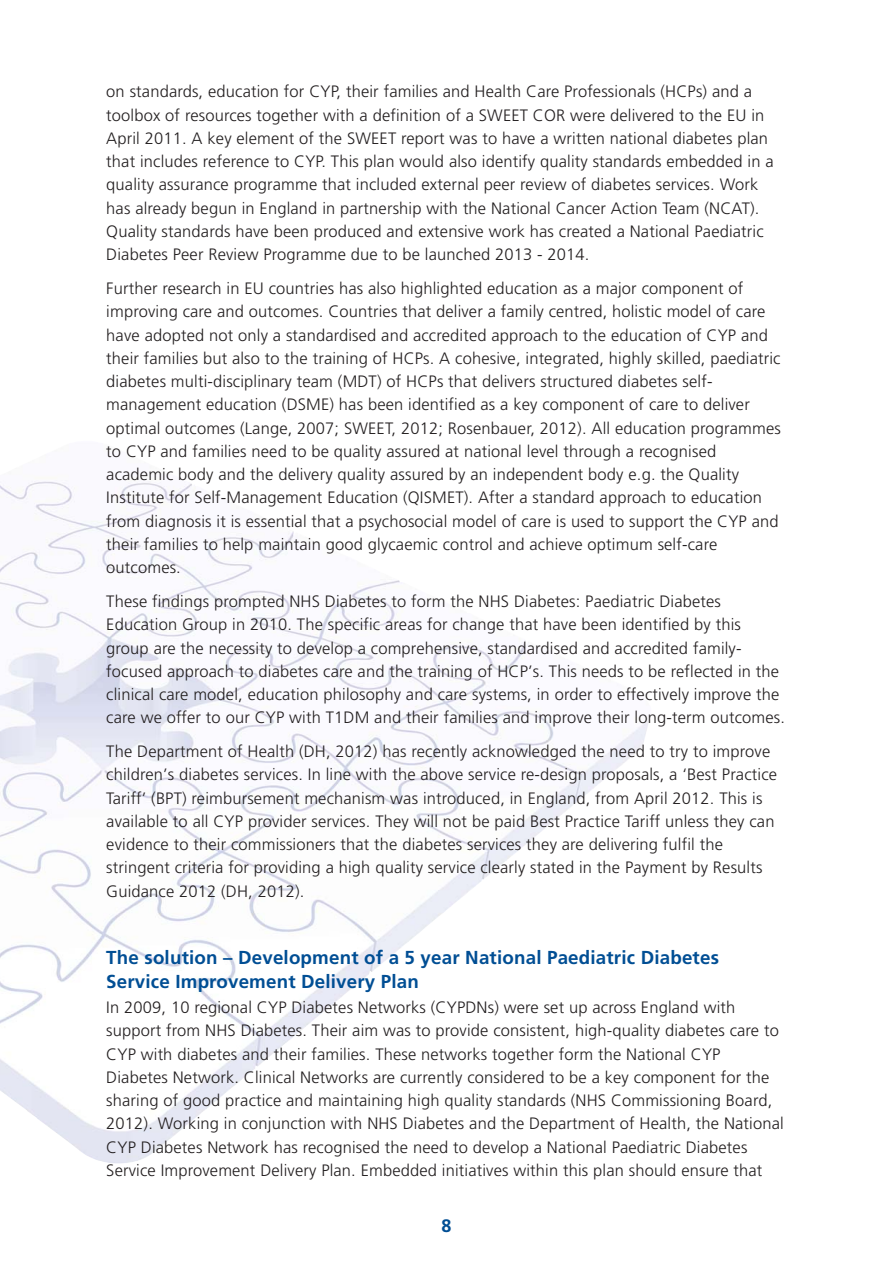
<style>
.page{position:relative;width:893px;height:1263px;background:#fff}
.page>*{position:absolute;margin:0;border:0;box-sizing:border-box;transform-origin:0 0}
.t1{font:700 18.75px/23.2px "Frutiger";letter-spacing:.01em;color:#004e94}
.t2{font:700 18px "Frutiger";color:#004e94}
.t3{font:300 16.5px/23.2px "Frutiger";letter-spacing:.01em;color:#231f20}
</style>
<div class="page">
<img style="left:0;top:481px;width:650px;height:682px">
<p class="t3" style="left:106px;top:81px;width:669px">on standards, education for CYP, their families and Health Care Professionals (HCPs) and a toolbox of resources together with a definition of a SWEET COR were delivered to the EU in April 2011. A key element of the SWEET report was to have a written national diabetes plan that includes reference to CYP. This plan would also identify quality standards embedded in a quality assurance programme that included external peer review of diabetes services. Work has already begun in England in partnership with the National Cancer Action Team (NCAT).<br>Quality standards have been produced and extensive work has created a National Paediatric Diabetes Peer Review Programme due to be launched 2013 - 2014.</p>
<p class="t3" style="left:106px;top:278px;width:676px">Further research in EU countries has also highlighted education as a major component of improving care and outcomes. Countries that deliver a family centred, holistic model of care have adopted not only a standardised and accredited approach to the education of CYP and their families but also to the training of HCPs. A cohesive, integrated, highly skilled, paediatric diabetes multi-disciplinary team (MDT) of HCPs that delivers structured diabetes self&shy;management education (DSME) has been identified as a key component of care to deliver optimal outcomes (Lange, 2007; SWEET, 2012; Rosenbauer, 2012). All education programmes to CYP and families need to be quality assured at national level through a recognised academic body and the delivery quality assured by an independent body e.g. the Quality Institute for Self-Management Education (QISMET). After a standard approach to education from diagnosis it is essential that a psychosocial model of care is used to support the CYP and their families to help maintain good glycaemic control and achieve optimum self-care outcomes.</p>
<p class="t3" style="left:106px;top:591px;width:680px">These findings prompted NHS Diabetes to form the NHS Diabetes: Paediatric Diabetes Education Group in 2010. The specific areas for change that have been identified by this group are the necessity to develop a comprehensive, standardised and accredited family&shy;focused approach to diabetes care and the training of HCP’s. This needs to be reflected in the clinical care model, education philosophy and care systems, in order to effectively improve the care we offer to our CYP with T1DM and their families and improve their long-term outcomes.</p>
<p class="t3" style="left:106px;top:741px;width:672px">The Department of Health (DH, 2012) has recently acknowledged the need to try to improve children’s diabetes services. In line with the above service re-design proposals, a ‘Best Practice Tariff’ (BPT) reimbursement mechanism was introduced, in England, from April 2012. This is available to all CYP provider services. They will not be paid Best Practice Tariff unless they can evidence to their commissioners that the diabetes services they are delivering fulfil the stringent criteria for providing a high quality service clearly stated in the Payment by Results Guidance 2012 (DH, 2012).</p>
<p class="t1" style="left:106px;top:948px;width:614px">The solution – Development of a 5 year National Paediatric Diabetes<br>Service Improvement Delivery Plan</p>
<p class="t3" style="left:106px;top:997px;width:679px">In 2009, 10 regional CYP Diabetes Networks (CYPDNs) were set up across England with support from NHS Diabetes. Their aim was to provide consistent, high-quality diabetes care to CYP with diabetes and their families. These networks together form the National CYP Diabetes Network. Clinical Networks are currently considered to be a key component for the sharing of good practice and maintaining high quality standards (NHS Commissioning Board, 2012). Working in conjunction with NHS Diabetes and the Department of Health, the National CYP Diabetes Network has recognised the need to develop a National Paediatric Diabetes Service Improvement Delivery Plan. Embedded initiatives within this plan should ensure that</p>
<p class="t2" style="left:441px;top:1218px;width:12px">8</p>
</div>
